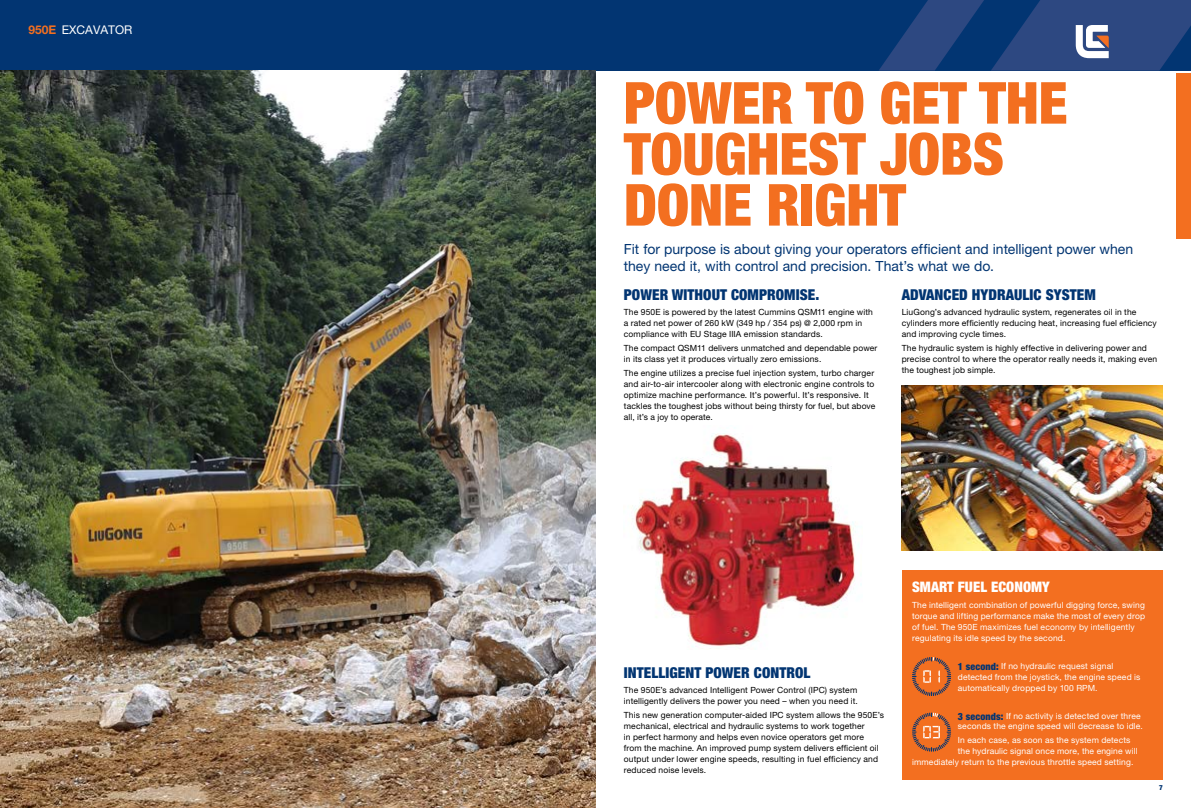
<style>
.page{position:relative;width:1191px;height:808px;background:#fff}
.page>*{position:absolute;margin:0;border:0;box-sizing:border-box;transform-origin:0 0}
.t1{font:900 condensed 58px/51px "Helvetica Neue LT Pro";letter-spacing:-.005em;color:#f36f20}
.t2{font:900 condensed 15px "Helvetica Neue LT Pro";letter-spacing:.005em;color:#023572}
.t3{font:900 condensed 14.5px "Helvetica Neue LT Pro";letter-spacing:.005em;color:#fff}
.t4{font:14px/17.5px "Helvetica Neue LT Pro";color:#023572}
.t5{font:12px "Helvetica Neue LT Pro";color:#fff}
.t6{font:8.5px/11px "Helvetica Neue LT Pro";letter-spacing:.015em;color:#000}
.t7{font:8.5px/11px "Helvetica Neue LT Pro";letter-spacing:.015em;color:#fff}
.t8{font:900 condensed 7px "Helvetica Neue LT Pro";color:#023572}
.s1{font-weight:700;color:#f36f20}
.s2{font-weight:900;font-stretch:condensed;font-size:10px;color:#023572}
</style>
<div class="page">
<div style="left:1176px;top:74px;width:15px;height:165px;background:#f36f20"></div>
<div style="left:0;top:0;width:1191px;height:71px;background:#023572"></div>
<svg style="left:879px;top:0;width:312px;height:71px"></svg>
<img style="left:0;top:71px;width:595px;height:737px">
<img style="left:901px;top:386px;width:261px;height:165px">
<img style="left:632px;top:433px;width:230px;height:216px">
<div style="left:901px;top:570px;width:261px;height:209px;background:#f36f20"></div>
<svg style="left:912px;top:657px;width:39px;height:39px"></svg>
<svg style="left:912px;top:713px;width:39px;height:38px"></svg>
<h3 class="t5" style="left:28px;top:23px;width:105px"><span class="s1">950E</span> EXCAVATOR</h3>
<h1 class="t1" style="left:624px;top:77px;width:445px">POWER TO GET THE<br>TOUGHEST JOBS<br>DONE RIGHT</h1>
<h3 class="t4" style="left:624px;top:240px;width:511px">Fit for purpose is about giving your operators efficient and intelligent power when they need it, with control and precision. That’s what we do.</h3>
<h2 class="t2" style="left:901px;top:286px;width:195px">ADVANCED HYDRAULIC SYSTEM</h2>
<p class="t6" style="left:901px;top:306px;width:256px">LiuGong’s advanced hydraulic system, regenerates oil in the cylinders more efficiently reducing heat, increasing fuel efficiency and improving cycle times.</p>
<p class="t6" style="left:901px;top:342px;width:257px">The hydraulic system is highly effective in delivering power and precise control to where the operator really needs it, making even the toughest job simple.</p>
<h2 class="t2" style="left:624px;top:286px;width:197px">POWER WITHOUT COMPROMISE.</h2>
<p class="t6" style="left:624px;top:306px;width:251px">The 950E is powered by the latest Cummins QSM11 engine with a rated net power of 260 kW (349 hp / 354 ps) @ 2,000 rpm in compliance with EU Stage IIIA emission standards.</p>
<p class="t6" style="left:624px;top:342px;width:255px">The compact QSM11 delivers unmatched and dependable power in its class yet it produces virtually zero emissions.</p>
<p class="t6" style="left:624px;top:367px;width:253px">The engine utilizes a precise fuel injection system, turbo charger and air-to-air intercooler along with electronic engine controls to optimize machine performance. It’s powerful. It’s responsive. It tackles the toughest jobs without being thirsty for fuel, but above all, it’s a joy to operate.</p>
<h2 class="t2" style="left:624px;top:663px;width:188px">INTELLIGENT POWER CONTROL</h2>
<p class="t6" style="left:624px;top:684px;width:236px">The 950E’s advanced Intelligent Power Control (IPC) system intelligently delivers the power you need – when you need it.</p>
<p class="t6" style="left:624px;top:709px;width:262px">This new generation computer-aided IPC system allows the 950E’s mechanical, electrical and hydraulic systems to work together<br>in perfect harmony and helps even novice operators get more from the machine. An improved pump system delivers efficient oil output under lower engine speeds, resulting in fuel efficiency and reduced noise levels.</p>
<h3 class="t3" style="left:912px;top:578px;width:139px">SMART FUEL ECONOMY</h3>
<p class="t7" style="left:912px;top:599px;width:234px">The intelligent combination of powerful digging force, swing torque and lifting performance make the most of every drop of fuel. The 950E maximizes fuel economy by intelligently regulating its idle speed by the second.</p>
<p class="t7" style="left:958px;top:661px;width:184px;line-height:10.6px"><span class="s2">1 second:</span> If no hydraulic request signal detected from the joystick, the engine speed is automatically dropped by 100 RPM.</p>
<p class="t7" style="left:958px;top:710px;width:186px;line-height:10.3px"><span class="s2">3 seconds:</span> If no activity is detected over three seconds the engine speed will decrease to idle.</p>
<p class="t7" style="left:958px;top:734px;width:174px">In each case, as soon as the system detects</p>
<p class="t7" style="left:958px;top:745px;width:181px">the hydraulic signal once more, the engine will</p>
<p class="t7" style="left:912px;top:756px;width:223px">immediately return to the previous throttle speed setting.</p>
<p class="t8" style="left:1159px;top:784px;width:5px">7</p>
</div>
